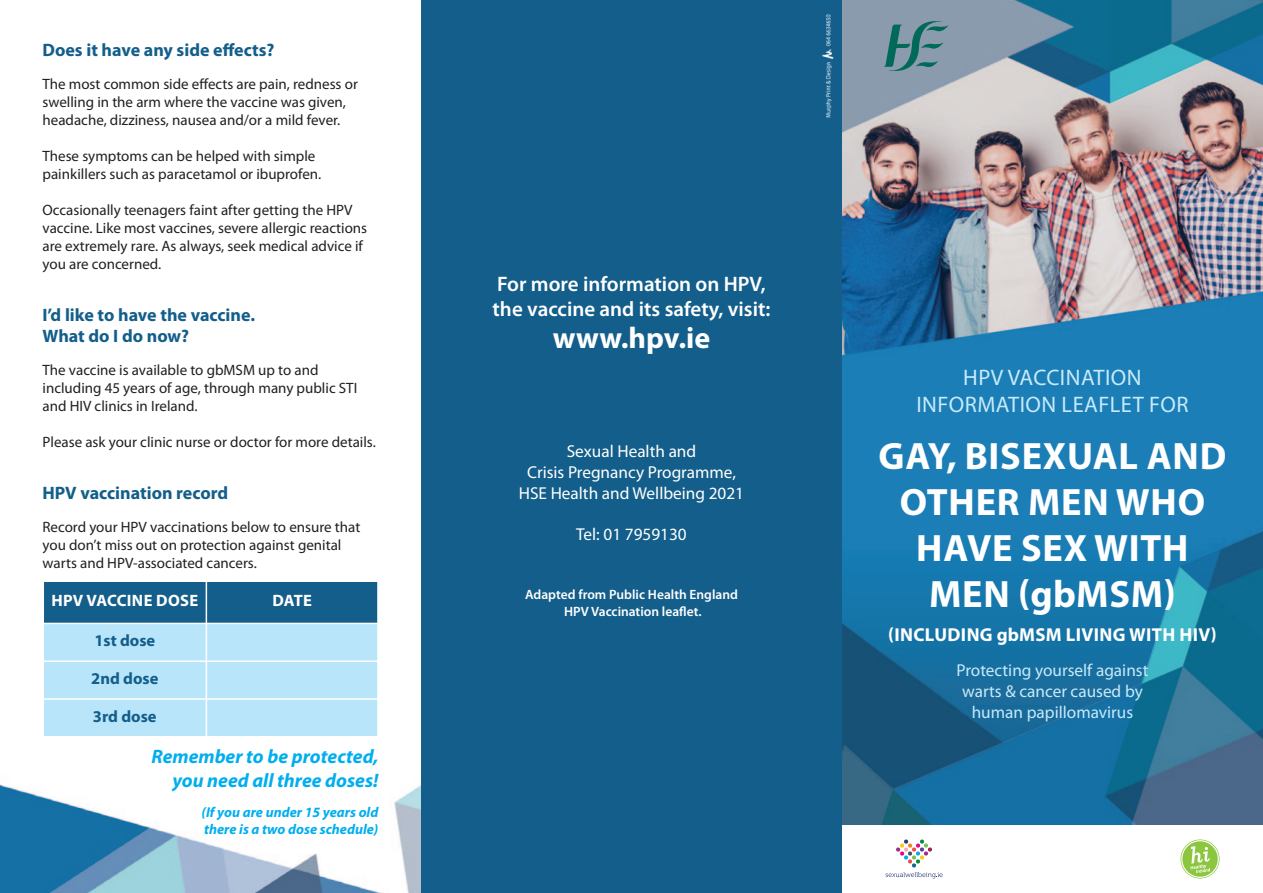
<style>
.page{position:relative;width:1263px;height:893px;background:#fff}
.page>*{position:absolute;margin:0;border:0;box-sizing:border-box;transform-origin:0 0}
.t1{font:700 38.25px/45.9px "Myriad Pro";letter-spacing:.02em;color:#fff;text-align:center}
.t2{font:700 30px "Myriad Pro";color:#fff}
.t3{font:22.5px "Myriad Pro";letter-spacing:.02em;color:#c6eafa}
.t4{font:600 21px "Myriad Pro";color:#fff}
.t5{font:italic 700 19.5px "Myriad Pro";color:#00aeef}
.t6{font:700 18.75px "Myriad Pro";letter-spacing:.02em;color:#fff}
.t7{font:700 18px "Myriad Pro";color:#135e8a}
.t8{font:17.25px "Myriad Pro";color:#fff}
.t9{font:17.25px "Myriad Pro";color:#c6eafa}
.t10{font:700 16.5px "Myriad Pro";color:#135e8a}
.t11{font:700 16.5px "Myriad Pro";letter-spacing:.02em;color:#fff}
.t12{font:15px/18px "Myriad Pro";color:#231f20}
.t13{font:italic 700 14.25px "Myriad Pro";color:#00aeef}
.t14{font:600 13.5px "Myriad Pro";color:#fff}
</style>
<div class="page">
<img style="left:0;top:784px;width:421px;height:109px">
<div style="left:421px;top:0;width:421px;height:893px;background:#135e8a"></div>
<img style="left:842px;top:0;width:421px;height:824px">
<img style="left:822px;top:14px;width:12px;height:104px">
<svg style="left:44px;top:582px;width:334px;height:154px;background:#8cc0db"></svg>
<hr style="left:206px;top:582px;width:1px;height:154px;background:#fff">
<hr style="left:44px;top:623px;width:162px;height:1px;background:#fff">
<hr style="left:207px;top:623px;width:170px;height:1px;background:#fff">
<hr style="left:44px;top:660px;width:162px;height:2px;background:#fff">
<hr style="left:207px;top:660px;width:170px;height:2px;background:#fff">
<hr style="left:44px;top:698px;width:162px;height:2px;background:#fff">
<hr style="left:207px;top:698px;width:170px;height:2px;background:#fff">
<svg style="left:1180px;top:839px;width:39px;height:39px"></svg>
<svg style="left:1181px;top:840px;width:38px;height:38px"></svg>
<svg style="left:884px;top:21px;width:65px;height:50px;background:#628c94"></svg>
<svg style="left:885px;top:839px;width:57px;height:39px"></svg>
<p class="t7" style="left:43px;top:43px;width:234px">Does it have any side effects?</p>
<p class="t12" style="left:43px;top:76px;width:317px">The most common side effects are pain, redness or swelling in the arm where the vaccine was given, headache, dizziness, nausea and/or a mild fever.</p>
<p class="t12" style="left:43px;top:148px;width:280px">These symptoms can be helped with simple painkillers such as paracetamol or ibuprofen.</p>
<p class="t12" style="left:43px;top:202px;width:326px">Occasionally teenagers faint after getting the HPV vaccine. Like most vaccines, severe allergic reactions are extremely rare. As always, seek medical advice if you are concerned.</p>
<p class="t7" style="left:43px;top:308px;width:214px">I’d like to have the vaccine.</p>
<p class="t7" style="left:43px;top:330px;width:148px">What do I do now?</p>
<p class="t12" style="left:43px;top:362px;width:316px">The vaccine is available to gbMSM up to and including 45 years of age, through many public STI and HIV clinics in Ireland.</p>
<p class="t12" style="left:43px;top:434px;width:335px">Please ask your clinic nurse or doctor for more details.</p>
<p class="t7" style="left:43px;top:486px;width:187px">HPV vaccination record</p>
<p class="t12" style="left:43px;top:519px;width:319px">Record your HPV vaccinations below to ensure that you don’t miss out on protection against genital warts and HPV-associated cancers.</p>
<p class="t11" style="left:51px;top:595px;width:148px">HPV VACCINE DOSE</p>
<p class="t11" style="left:272px;top:595px;width:41px">DATE</p>
<p class="t10" style="left:94px;top:635px;width:62px">1st dose</p>
<p class="t10" style="left:91px;top:673px;width:69px">2nd dose</p>
<p class="t10" style="left:93px;top:710px;width:65px">3rd dose</p>
<p class="t5" style="left:152px;top:749px;width:228px">Remember to be protected,</p>
<p class="t5" style="left:172px;top:773px;width:208px">you need all three doses!</p>
<p class="t13" style="left:202px;top:807px;width:178px">(If you are under 15 years old</p>
<p class="t13" style="left:204px;top:824px;width:176px">there is a two dose schedule)</p>
<p class="t4" style="left:497px;top:276px;width:270px">For more information on HPV,</p>
<p class="t4" style="left:493px;top:301px;width:279px">the vaccine and its safety, visit:</p>
<p class="t2" style="left:553px;top:327px;width:159px">www.hpv.ie</p>
<p class="t8" style="left:567px;top:445px;width:131px">Sexual Health and</p>
<p class="t8" style="left:527px;top:466px;width:210px">Crisis Pregnancy Programme,</p>
<p class="t8" style="left:519px;top:486px;width:227px">HSE Health and Wellbeing 2021</p>
<p class="t8" style="left:576px;top:528px;width:112px">Tel: 01 7959130</p>
<p class="t14" style="left:525px;top:590px;width:214px">Adapted from Public Health England</p>
<p class="t14" style="left:564px;top:606px;width:139px">HPV Vaccination leaflet.</p>
<p class="t3" style="left:963px;top:369px;width:180px">HPV VACCINATION</p>
<p class="t3" style="left:916px;top:396px;width:274px">INFORMATION LEAFLET FOR</p>
<p class="t1" style="left:879px;top:438px;width:349px">GAY, BISEXUAL AND<br>OTHER MEN WHO</p>
<p class="t1" style="left:916px;top:529px;width:274px">HAVE SEX WITH</p>
<p class="t1" style="left:929px;top:575px;width:248px">MEN (gbMSM)</p>
<p class="t6" style="left:888px;top:628px;width:330px">(INCLUDING gbMSM LIVING WITH HIV)</p>
<p class="t9" style="left:956px;top:664px;width:193px">Protecting yourself against</p>
<p class="t9" style="left:962px;top:685px;width:182px">warts &amp; cancer caused by</p>
<p class="t9" style="left:972px;top:705px;width:163px">human papillomavirus</p>
</div>
